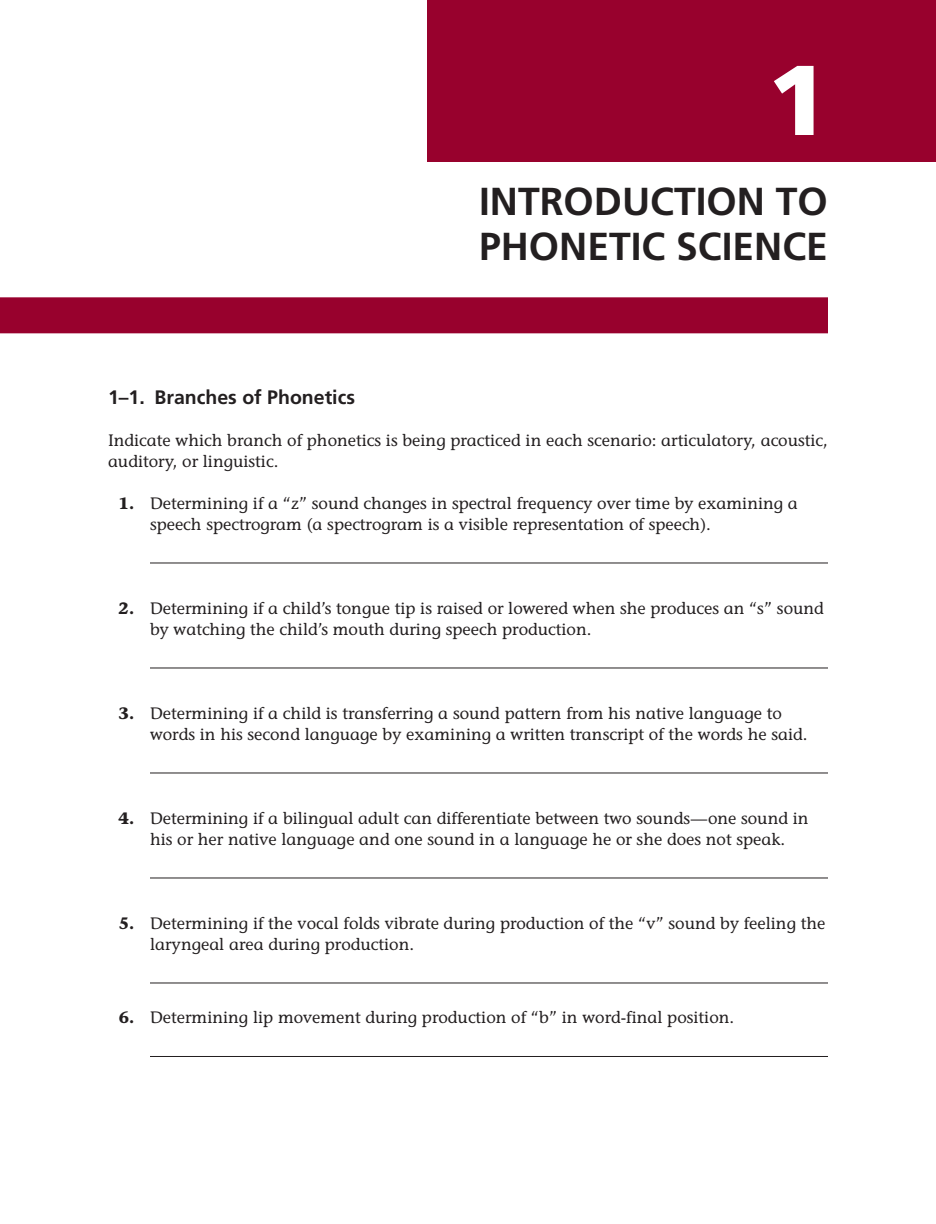
<style>
.page{position:relative;width:936px;height:1224px;background:#fff}
.page>*{position:absolute;margin:0;border:0;box-sizing:border-box;transform-origin:0 0}
.t1{font:900 99px "Frutiger";color:#fff}
.t2{font:700 39px/45px "Frutiger";color:#231f20}
.t3{font:700 19.5px "Frutiger";color:#231f20}
.t4{font:16.5px/21px "Stone Informal";color:#231f20}
.s1{font-weight:700}
</style>
<div class="page">
<div style="left:428px;top:0;width:508px;height:162px;background:#98012d"></div>
<div style="left:0;top:297px;width:828px;height:36px;background:#98012d"></div>
<hr style="left:150px;top:563px;width:678px;height:1px;background:#231f20">
<hr style="left:150px;top:668px;width:678px;height:1px;background:#231f20">
<hr style="left:150px;top:773px;width:678px;height:1px;background:#231f20">
<hr style="left:150px;top:878px;width:678px;height:1px;background:#231f20">
<hr style="left:150px;top:983px;width:678px;height:1px;background:#231f20">
<hr style="left:150px;top:1056px;width:678px;height:1px;background:#231f20">
<h1 class="t1" style="left:767px;top:41px;width:62px">1</h1>
<h2 class="t2" style="left:479px;top:178px;width:350px">INTRODUCTION TO<br>PHONETIC SCIENCE</h2>
<p class="t3" style="left:108px;top:386px;width:249px">1–1. BRANCHES OF PHONETICS</p>
<p class="t4" style="left:108px;top:430px;width:721px">Indicate which branch of phonetics is being practiced in each scenario: articulatory, acoustic, auditory, or linguistic.</p>
<p class="t4" style="left:150px;top:493px;width:649px;text-indent:-31px"><span class="s1">1.</span> Determining if a “z” sound changes in spectral frequency over time by examining a speech spectrogram (a spectrogram is a visible representation of speech).</p>
<p class="t4" style="left:150px;top:598px;width:675px;text-indent:-31px"><span class="s1">2.</span> Determining if a child’s tongue tip is raised or lowered when she produces an “s” sound by watching the child’s mouth during speech production.</p>
<p class="t4" style="left:150px;top:703px;width:659px;text-indent:-31px"><span class="s1">3.</span> Determining if a child is transferring a sound pattern from his native language to words in his second language by examining a written transcript of the words he said.</p>
<p class="t4" style="left:119px;top:808px;width:691px;text-align:center"><span class="s1">4.</span> Determining if a bilingual adult can differentiate between two sounds—one sound in his or her native language and one sound in a language he or she does not speak.</p>
<p class="t4" style="left:150px;top:913px;width:677px;text-indent:-31px"><span class="s1">5.</span> Determining if the vocal folds vibrate during production of the “v” sound by feeling the laryngeal area during production.</p>
<p class="t4" style="left:119px;top:1007px;width:617px"><span class="s1">6.</span> Determining lip movement during production of “b” in word-final position.</p>
</div>
